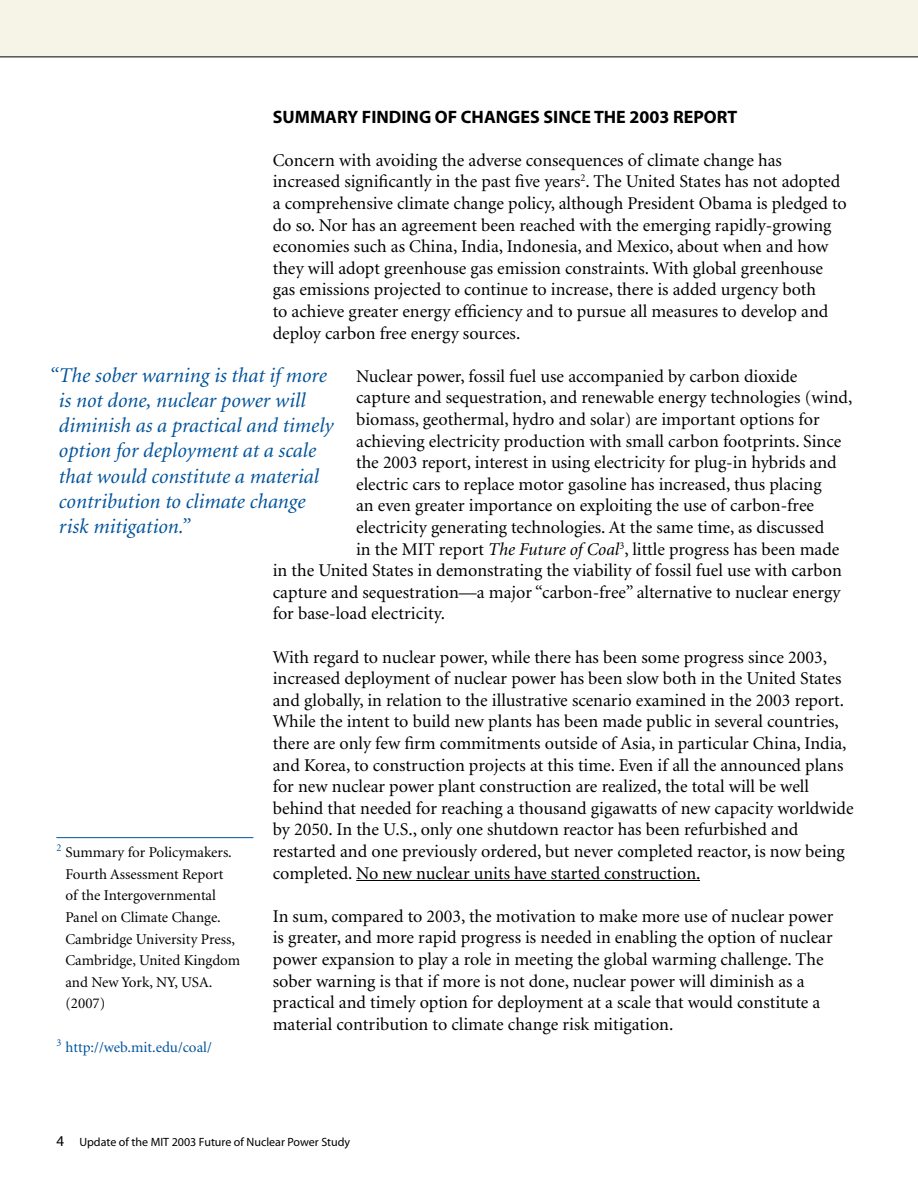
<style>
.page{position:relative;width:918px;height:1188px;background:#fff}
.page>*{position:absolute;margin:0;border:0;box-sizing:border-box;transform-origin:0 0}
.t1{font:italic 21px/25.2px "Minion";color:#00539b}
.t2{font:18px/21.6px "Minion";color:#000}
.t3{font:700 18px "Myriad";color:#000}
.t4{font:15px/21.6px "Minion";color:#000}
.t5{font:15px "Minion";color:#00539b}
.t6{font:12px "Myriad";color:#000}
.s1{font-style:italic}
</style>
<div class="page">
<div style="left:0;top:0;width:918px;height:57px;background:#f6f4e6"></div>
<hr style="left:0;top:57px;width:918px;height:1px;background:#000">
<hr style="left:356px;top:880px;width:344px;height:1px;background:#000">
<hr style="left:56px;top:837px;width:197px;height:1px;background:#00539b">
<p class="t3" style="left:273px;top:107px;width:466px">SUMMARY FINDING OF CHANGES SINCE THE 2003 REPORT</p>
<p class="t2" style="left:273px;top:150px;width:576px">Concern with avoiding the adverse consequences of climate change has increased significantly in the past five years<sup>2</sup>. The United States has not adopted a comprehensive climate change policy, although President Obama is pledged to do so. Nor has an agreement been reached with the emerging rapidly-growing economies such as China, India, Indonesia, and Mexico, about when and how they will adopt greenhouse gas emission constraints. With global greenhouse gas emissions projected to continue to increase, there is added urgency both<br>to achieve greater energy efficiency and to pursue all measures to develop and deploy carbon free energy sources.</p>
<p class="t2" style="left:356px;top:366px;width:443px">Nuclear power, fossil fuel use accompanied by carbon dioxide</p>
<p class="t2" style="left:356px;top:388px;width:498px">capture and sequestration, and renewable energy technologies (wind,</p>
<p class="t2" style="left:356px;top:409px;width:465px">biomass, geothermal, hydro and solar) are important options for</p>
<p class="t2" style="left:356px;top:431px;width:487px">achieving electricity production with small carbon footprints. Since</p>
<p class="t2" style="left:356px;top:452px;width:482px">the 2003 report, interest in using electricity for plug-in hybrids and</p>
<p class="t2" style="left:356px;top:474px;width:467px">electric cars to replace motor gasoline has increased, thus placing</p>
<p class="t2" style="left:356px;top:496px;width:460px">an even greater importance on exploiting the use of carbon-free</p>
<p class="t2" style="left:356px;top:517px;width:470px">electricity generating technologies. At the same time, as discussed</p>
<p class="t2" style="left:356px;top:539px;width:485px">in the MIT report <span class="s1">The Future of Coal</span><sup>3</sup>, little progress has been made</p>
<p class="t2" style="left:273px;top:560px;width:571px">in the United States in demonstrating the viability of fossil fuel use with carbon</p>
<p class="t2" style="left:273px;top:582px;width:569px">capture and sequestration—a major “carbon-free” alternative to nuclear energy</p>
<p class="t2" style="left:273px;top:604px;width:174px">for base-load electricity.</p>
<p class="t2" style="left:273px;top:647px;width:582px">With regard to nuclear power, while there has been some progress since 2003, increased deployment of nuclear power has been slow both in the United States and globally, in relation to the illustrative scenario examined in the 2003 report.<br>While the intent to build new plants has been made public in several countries, there are only few firm commitments outside of Asia, in particular China, India, and Korea, to construction projects at this time. Even if all the announced plans for new nuclear power plant construction are realized, the total will be well behind that needed for reaching a thousand gigawatts of new capacity worldwide by 2050. In the U.S., only one shutdown reactor has been refurbished and restarted and one previously ordered, but never completed reactor, is now being completed. No new nuclear units have started construction.</p>
<p class="t2" style="left:273px;top:906px;width:562px">In sum, compared to 2003, the motivation to make more use of nuclear power is greater, and more rapid progress is needed in enabling the option of nuclear power expansion to play a role in meeting the global warming challenge. The sober warning is that if more is not done, nuclear power will diminish as a practical and timely option for deployment at a scale that would constitute a material contribution to climate change risk mitigation.</p>
<p class="t1" style="left:59px;top:363px;width:276px;text-indent:-9px">“The sober warning is that if more is not done, nuclear power will diminish as a practical and timely option for deployment at a scale that would constitute a material contribution to climate change risk mitigation.”</p>
<p class="t4" style="left:65px;top:842px;width:176px;text-indent:-9px"><sup>2</sup> Summary for Policymakers.<br>Fourth Assessment Report<br>of the Intergovernmental<br>Panel on Climate Change.<br>Cambridge University Press,<br>Cambridge, United Kingdom and New York, NY, USA. (2007)</p>
<p class="t5" style="left:56px;top:1039px;width:157px"><sup>3</sup> http://web.mit.edu/coal/</p>
<p class="t6" style="left:79px;top:1136px;width:272px">Update of the MIT 2003 Future of Nuclear Power Study</p>
</div>
